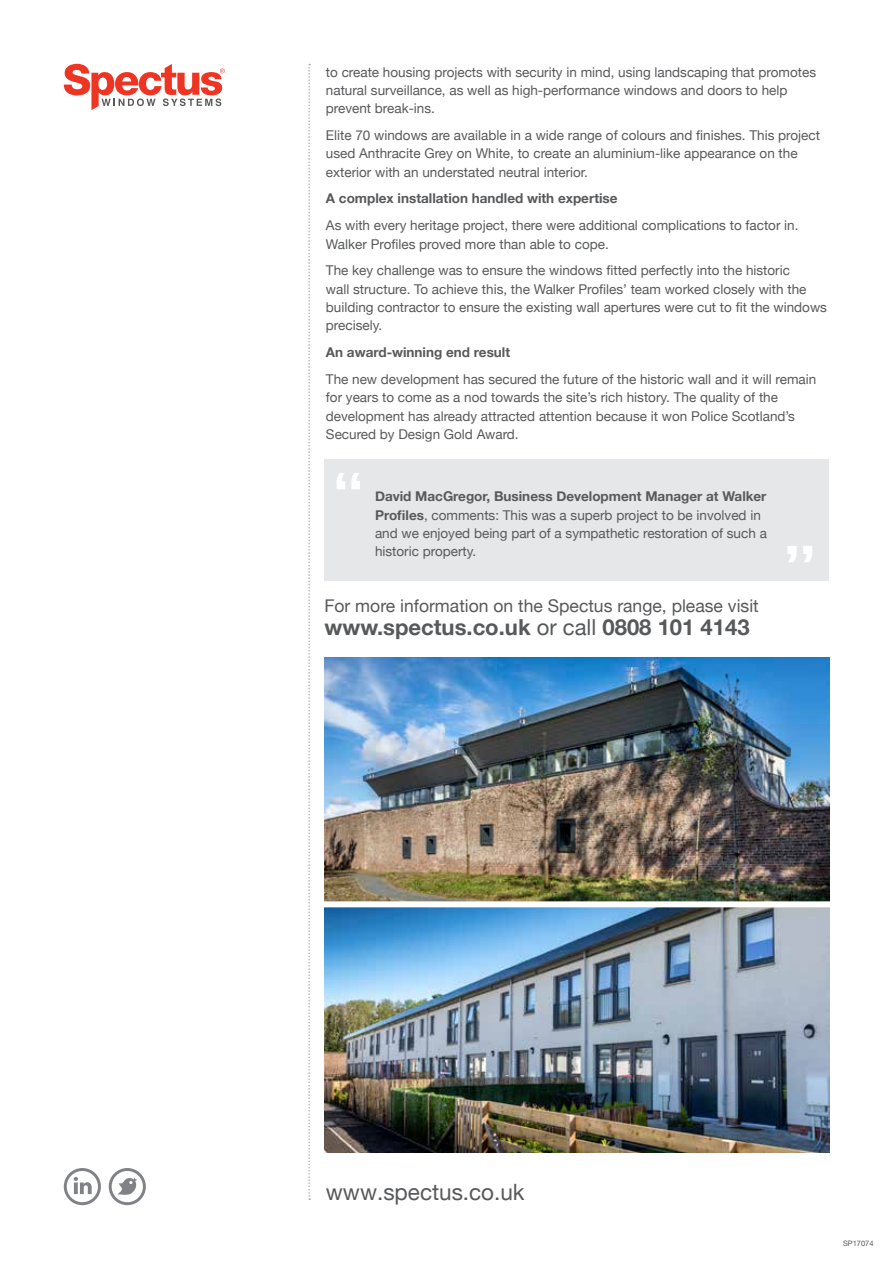
<style>
.page{position:relative;width:893px;height:1263px;background:#fff}
.page>*{position:absolute;margin:0;border:0;box-sizing:border-box;transform-origin:0 0}
.t1{font:22.5px "Helvetica Neue";color:#58595b}
.t2{font:700 22.05px "Helvetica Neue";color:#58595b}
.t3{font:17.55px "Helvetica Neue";color:#58595b}
.t4{font:13.5px/18.3px "Helvetica Neue";color:#58595b}
.t5{font:700 13.5px "Helvetica Neue";color:#58595b}
.t6{font:7.5px "Helvetica Neue";color:#58595b}
.s1{font-weight:700}
.s2{font-weight:400}
</style>
<div class="page">
<div style="left:324px;top:460px;width:505px;height:121px;background:#e6e7e8"></div>
<svg style="left:337px;top:473px;width:23px;height:16px"></svg>
<svg style="left:787px;top:546px;width:25px;height:16px"></svg>
<svg style="left:64px;top:64px;width:161px;height:46px"></svg>
<svg style="left:308px;top:64px;width:2px;height:1136px"></svg>
<svg style="left:109px;top:1168px;width:37px;height:37px"></svg>
<svg style="left:64px;top:1168px;width:37px;height:37px"></svg>
<img style="left:324px;top:657px;width:505px;height:495px">
<div style="left:319px;top:901px;width:521px;height:6px;background:#fff"></div>
<p class="t4" style="left:326px;top:63px;width:492px">to create housing projects with security in mind, using landscaping that promotes natural surveillance, as well as high-performance windows and doors to help prevent break-ins.</p>
<p class="t4" style="left:326px;top:127px;width:496px">Elite 70 windows are available in a wide range of colours and finishes. This project used Anthracite Grey on White, to create an aluminium-like appearance on the exterior with an understated neutral interior.</p>
<p class="t5" style="left:326px;top:188px;width:293px">A complex installation handled with expertise</p>
<p class="t4" style="left:326px;top:217px;width:474px">As with every heritage project, there were additional complications to factor in.<br>Walker Profiles proved more than able to cope.</p>
<p class="t4" style="left:326px;top:262px;width:503px">The key challenge was to ensure the windows fitted perfectly into the historic<br>wall structure. To achieve this, the Walker Profiles’ team worked closely with the building contractor to ensure the existing wall apertures were cut to fit the windows precisely.</p>
<p class="t5" style="left:326px;top:342px;width:186px">An award-winning end result</p>
<p class="t4" style="left:326px;top:371px;width:492px">The new development has secured the future of the historic wall and it will remain for years to come as a nod towards the site’s rich history. The quality of the development has already attracted attention because it won Police Scotland’s Secured by Design Gold Award.</p>
<p class="t4" style="left:375px;top:488px;width:393px"><span class="s1">David MacGregor, Business Development Manager at Walker Profiles</span>, comments: This was a superb project to be involved in and we enjoyed being part of a sympathetic restoration of such a historic property.</p>
<p class="t3" style="left:324px;top:593px;width:436px">For more information on the Spectus range, please visit</p>
<h2 class="t2" style="left:324px;top:610px;width:427px">www.spectus.co.uk <span class="s2">or call</span> 0808 101 4143</h2>
<h1 class="t1" style="left:326px;top:1176px;width:200px">www.spectus.co.uk</h1>
<p class="t6" style="left:843px;top:1237px;width:32px">SP17074</p>
</div>
